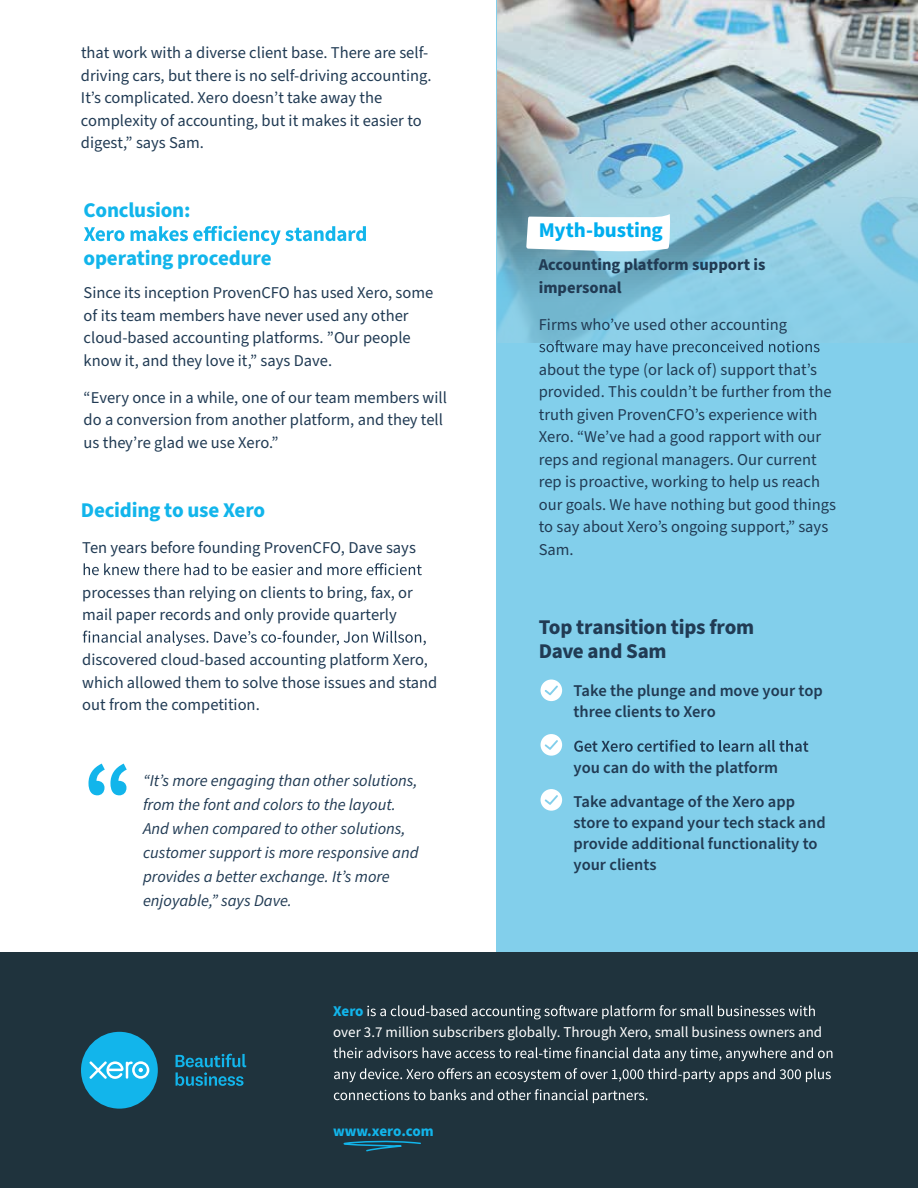
<style>
.page{position:relative;width:918px;height:1188px;background:#fff}
.page>*{position:absolute;margin:0;border:0;box-sizing:border-box;transform-origin:0 0}
.t1{font:700 90px "Source Sans Pro";color:#12b5eb}
.t2{font:700 21px "Source Sans Pro";letter-spacing:-.01em;color:#12b5eb}
.t3{font:700 21px/24px "Source Sans Pro";letter-spacing:-.01em;color:#213b54}
.t4{font:700 21px "Source Sans Pro";letter-spacing:-.01em;color:#00aeef}
.t5{font:16.5px/22.5px "Source Sans Pro";color:#213b54}
.t6{font:italic 16.5px/24px "Source Sans Pro";color:#213b54}
.t7{font:600 16.5px/21px "Source Sans Pro";color:#213b54}
.t8{font:700 16.5px/22.5px "Source Sans Pro";color:#213b54}
.t9{font:15px "Source Sans Pro";color:#fff}
.t10{font:700 15px "Source Sans Pro";letter-spacing:-.005em;color:#12b5eb}
</style>
<div class="page">
<div style="left:497px;top:0;width:421px;height:1188px;background:#82cfeb"></div>
<div style="left:0;top:952px;width:918px;height:236px;background:#1f333d"></div>
<img style="left:498px;top:0;width:420px;height:343px">
<svg style="left:526px;top:214px;width:144px;height:38px;background:#eef4f7"></svg>
<svg style="left:84px;top:226px;width:282px;height:19px"></svg>
<svg style="left:176px;top:1054px;width:70px;height:32px"></svg>
<div style="left:81px;top:1032px;width:77px;height:77px;background:#12b5eb;border-radius:50%"></div>
<svg style="left:90px;top:1061px;width:59px;height:18px"></svg>
<svg style="left:367px;top:1005px;width:448px;height:14px"></svg>
<svg style="left:334px;top:1047px;width:498px;height:14px"></svg>
<svg style="left:334px;top:1068px;width:497px;height:14px"></svg>
<svg style="left:334px;top:1089px;width:313px;height:14px"></svg>
<svg style="left:343px;top:1140px;width:78px;height:12px"></svg>
<svg style="left:539px;top:340px;width:281px;height:16px"></svg>
<svg style="left:574px;top:740px;width:234px;height:12px"></svg>
<svg style="left:541px;top:680px;width:21px;height:21px"></svg>
<svg style="left:541px;top:734px;width:21px;height:22px"></svg>
<svg style="left:541px;top:789px;width:21px;height:22px"></svg>
<svg style="left:84px;top:563px;width:338px;height:12px"></svg>
<svg style="left:83px;top:631px;width:343px;height:15px"></svg>
<p class="t5" style="left:81px;top:42px;width:352px">that work with a diverse client base. There are self&shy;driving cars, but there is no self-driving accounting.<br>It’s complicated. Xero doesn’t take away the complexity of accounting, but it makes it easier to digest,” says Sam.</p>
<p class="t2" style="left:84px;top:196px;width:108px">Conclusion:</p>
<p class="t2" style="left:84px;top:244px;width:189px">operating procedure</p>
<p class="t5" style="left:84px;top:282px;width:351px">Since its inception ProvenCFO has used Xero, some of its team members have never used any other cloud-based accounting platforms. ”Our people know it, and they love it,” says Dave.</p>
<p class="t5" style="left:84px;top:387px;width:365px">“Every once in a while, one of our team members will do a conversion from another platform, and they tell us they’re glad we use Xero.”</p>
<p class="t2" style="left:81px;top:496px;width:186px">Deciding to use Xero</p>
<p class="t5" style="left:82px;top:536px;width:335px">Ten years before founding ProvenCFO, Dave says</p>
<p class="t5" style="left:82px;top:581px;width:332px">processes than relying on clients to bring, fax, or mail paper records and only provide quarterly</p>
<p class="t5" style="left:82px;top:649px;width:357px">discovered cloud-based accounting platform Xero, which allowed them to solve those issues and stand out from the competition.</p>
<h1 class="t1" style="left:84px;top:734px;width:51px">“</h1>
<p class="t6" style="left:143px;top:769px;width:277px">“It’s more engaging than other solutions, from the font and colors to the layout.<br>And when compared to other solutions, customer support is more responsive and provides a better exchange. It’s more enjoyable,” says Dave.</p>
<p class="t4" style="left:539px;top:215px;width:125px">Myth-busting</p>
<p class="t8" style="left:539px;top:254px;width:228px">Accounting platform support is impersonal</p>
<p class="t5" style="left:539px;top:313px;width:250px">Firms who’ve used other accounting</p>
<p class="t5" style="left:539px;top:358px;width:299px">about the type (or lack of) support that’s provided. This couldn’t be further from the truth given ProvenCFO’s experience with Xero. “We’ve had a good rapport with our reps and regional managers. Our current rep is proactive, working to help us reach our goals. We have nothing but good things to say about Xero’s ongoing support,” says Sam.</p>
<p class="t3" style="left:539px;top:615px;width:217px">Top transition tips from<br>Dave and Sam</p>
<p class="t7" style="left:573px;top:681px;width:251px">Take the plunge and move your top three clients to Xero</p>
<p class="t7" style="left:573px;top:750px;width:223px;line-height:34.5px">you can do with the platform<br>Take advantage of the Xero app</p>
<p class="t7" style="left:573px;top:813px;width:254px">store to expand your tech stack and provide additional functionality to your clients</p>
<p class="t10" style="left:333px;top:1001px;width:32px">Xero</p>
<p class="t9" style="left:333px;top:1022px;width:491px">over 3.7 million subscribers globally. Through Xero, small business owners and</p>
<p class="t10" style="left:333px;top:1120px;width:102px">www.xero.com</p>
</div>
